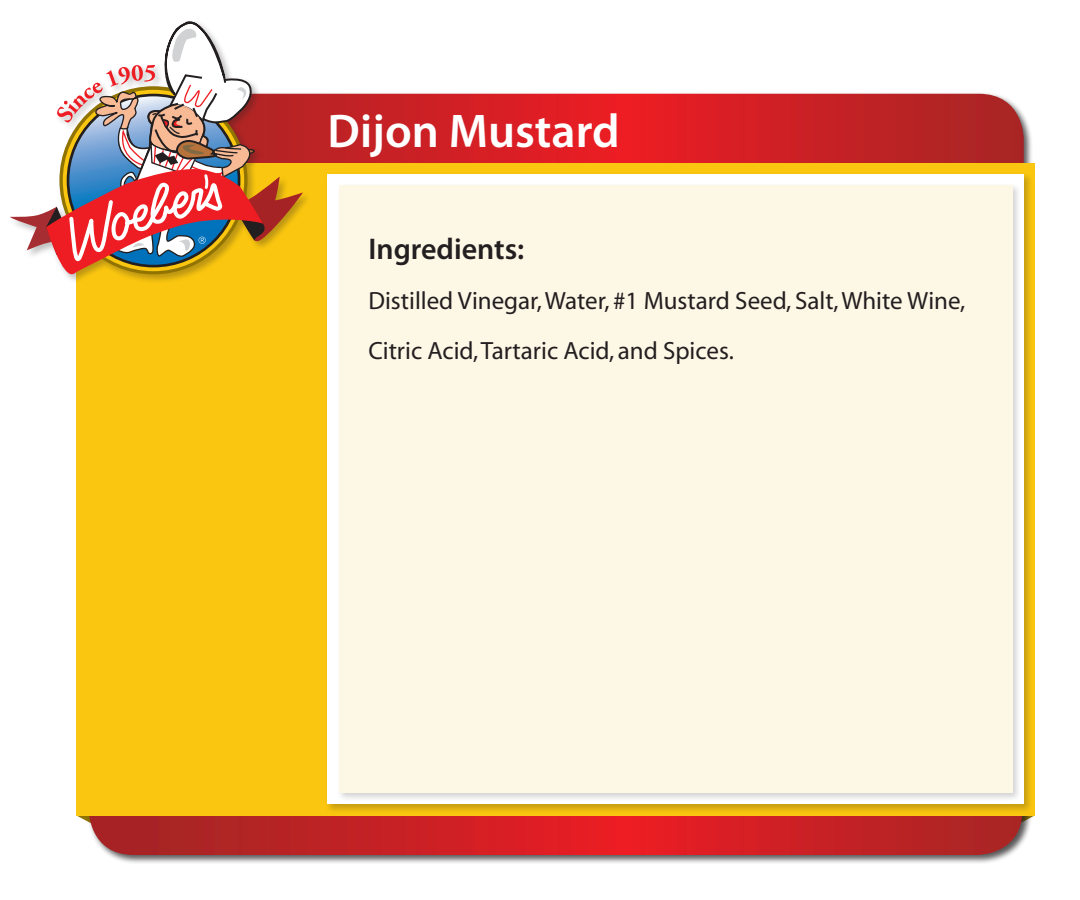
<style>
.page{position:relative;width:1080px;height:900px;background:#fff}
.page>*{position:absolute;margin:0;border:0;box-sizing:border-box;transform-origin:0 0}
.t1{font:600 47.5px "Myriad Pro";color:#fff}
.t2{font:600 30px "Myriad Pro";color:#231f20}
.t3{font:25px/50px "Myriad";color:#231f20}
</style>
<div class="page">
<svg style="left:76px;top:815px;width:11px;height:6px"></svg>
<svg style="left:311px;top:94px;width:713px;height:69px;background:#cd2226"></svg>
<div style="left:87px;top:742px;width:945px;height:122px;background:#231f20;opacity:.75"></div>
<svg style="left:89px;top:815px;width:933px;height:40px;background:#c72827"></svg>
<div style="left:76px;top:163px;width:959px;height:652px;background:#fac60f"></div>
<div style="left:325px;top:172px;width:708px;height:642px;background:#231f20;opacity:.24"></div>
<div style="left:328px;top:174px;width:696px;height:630px;background:#fff"></div>
<div style="left:337px;top:183px;width:685px;height:619px;background:#231f20;opacity:.2"></div>
<div style="left:339px;top:185px;width:674px;height:608px;background:#fdf7e6"></div>
<div style="left:8px;top:19px;width:303px;height:265px;background:#231f20;opacity:.29"></div>
<svg style="left:10px;top:21px;width:293px;height:253px"></svg>
<h1 class="t1" style="left:328px;top:101px;width:294px">Dijon Mustard</h1>
<p class="t2" style="left:368px;top:230px;width:157px">Ingredients:</p>
<p class="t3" style="left:368px;top:276px;width:598px">Distilled Vinegar, Water, #1 Mustard Seed, Salt, White Wine,<br>Citric Acid, Tartaric Acid, and Spices.</p>
</div>
